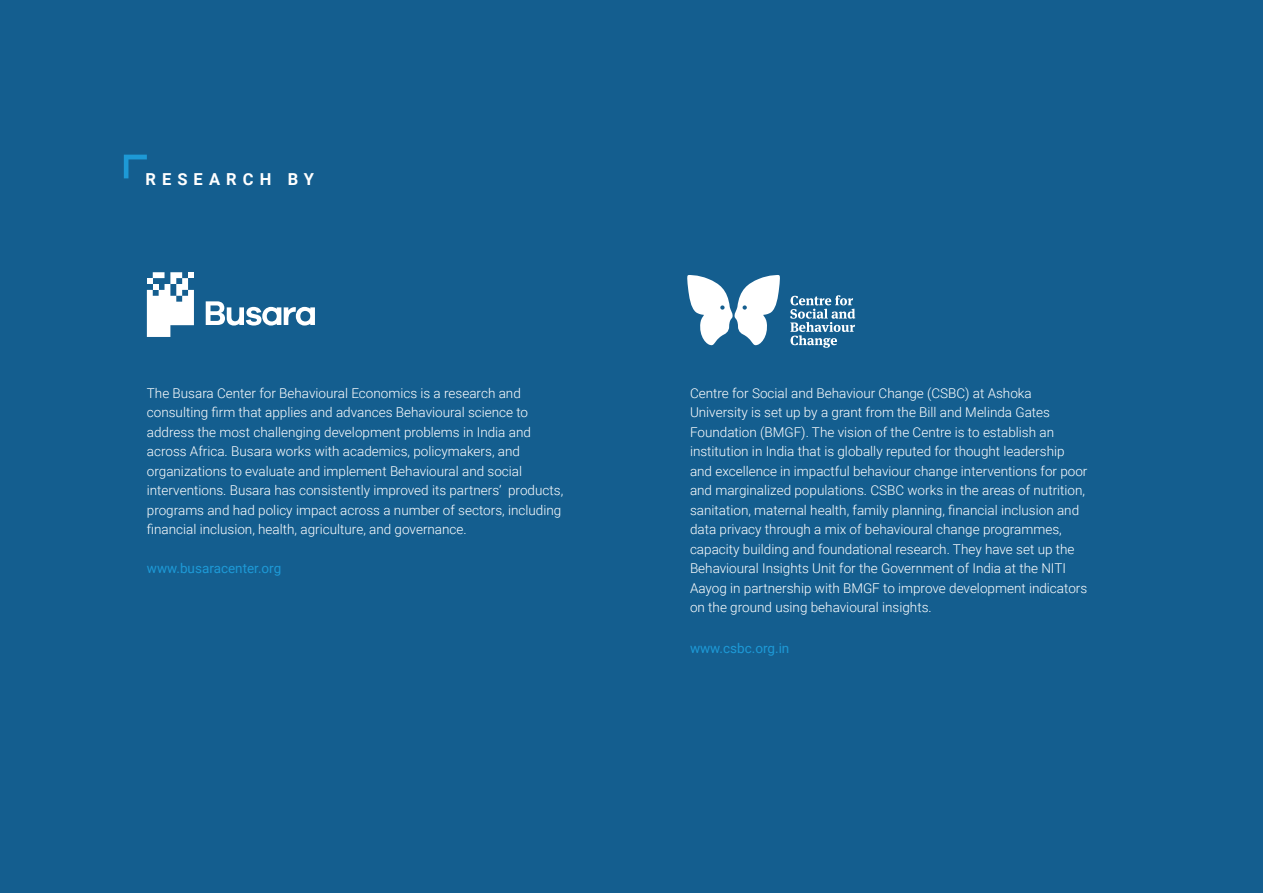
<style>
.page{position:relative;width:1263px;height:893px;background:#145e8f}
.page>*{position:absolute;margin:0;border:0;box-sizing:border-box;transform-origin:0 0}
.t1{font:700 16.5px "Roboto";letter-spacing:.37em;color:#fff}
.t2{font:300 13.5px/19.5px "Roboto";color:#fff}
.t3{font:13.5px "Roboto";color:#1d99d6}
</style>
<div class="page">
<svg style="left:124px;top:155px;width:23px;height:23px"></svg>
<svg style="left:206px;top:301px;width:109px;height:25px"></svg>
<svg style="left:147px;top:272px;width:47px;height:65px"></svg>
<svg style="left:790px;top:295px;width:65px;height:53px"></svg>
<svg style="left:687px;top:275px;width:93px;height:71px"></svg>
<p class="t1" style="left:145px;top:167px;width:170px">RESEARCH BY</p>
<p class="t2" style="left:147px;top:383px;width:418px">The Busara Center for Behavioural Economics is a research and consulting firm that applies and advances Behavioural science to address the most challenging development problems in India and across Africa. Busara works with academics, policymakers, and organizations to evaluate and implement Behavioural and social interventions. Busara has consistently improved its partners’ products, programs and had policy impact across a number of sectors, including financial inclusion, health, agriculture, and governance.</p>
<p class="t3" style="left:147px;top:559px;width:136px">www.busaracenter.org</p>
<p class="t2" style="left:690px;top:383px;width:399px">Centre for Social and Behaviour Change (CSBC) at Ashoka University is set up by a grant from the Bill and Melinda Gates Foundation (BMGF). The vision of the Centre is to establish an institution in India that is globally reputed for thought leadership and excellence in impactful behaviour change interventions for poor and marginalized populations. CSBC works in the areas of nutrition, sanitation, maternal health, family planning, financial inclusion and data privacy through a mix of behavioural change programmes, capacity building and foundational research. They have set up the Behavioural Insights Unit for the Government of India at the NITI Aayog in partnership with BMGF to improve development indicators on the ground using behavioural insights.</p>
<p class="t3" style="left:690px;top:638px;width:101px">www.csbc.org.in</p>
</div>
